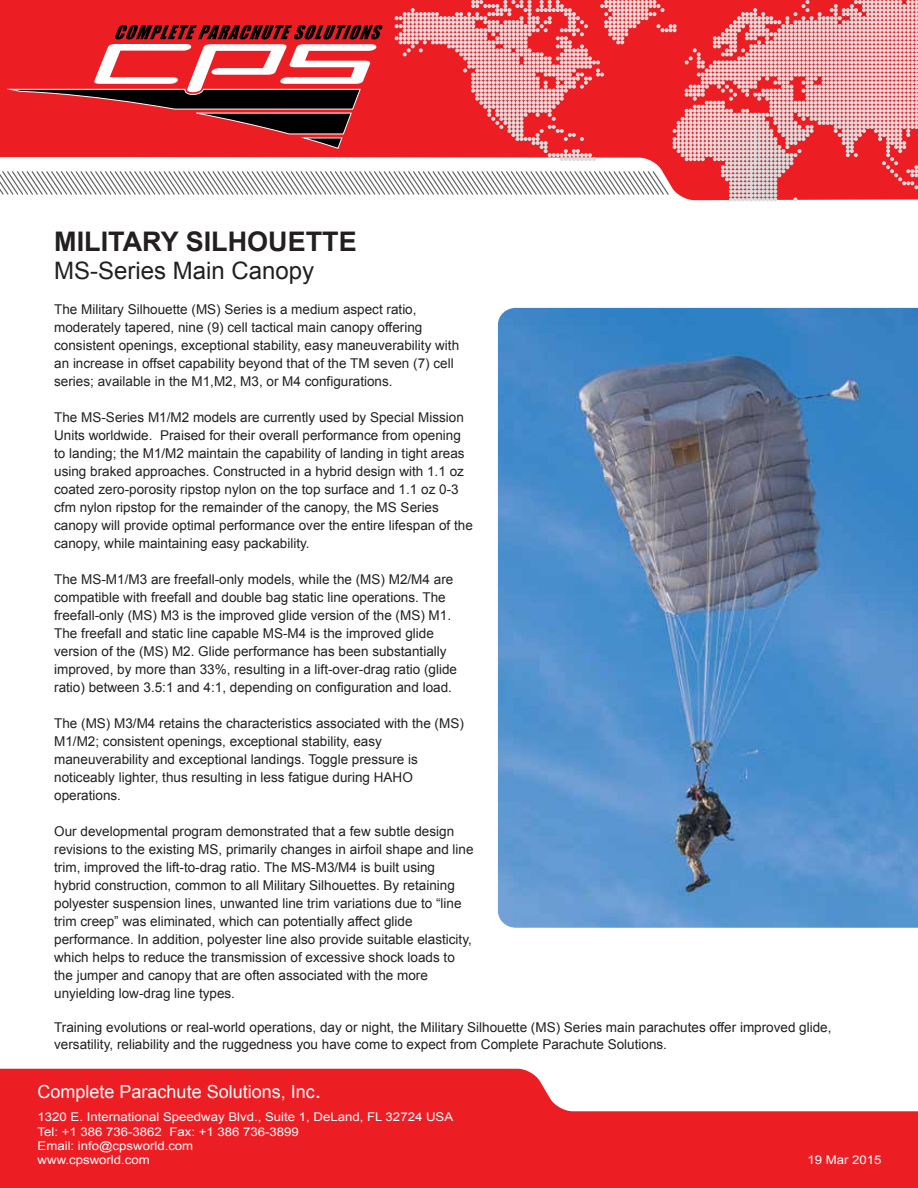
<style>
.page{position:relative;width:918px;height:1188px;background:#ed1d24}
.page>*{position:absolute;margin:0;border:0;box-sizing:border-box;transform-origin:0 0}
.t1{font:700 27px "Arial";color:#231f20}
.t2{font:24px "Arial";color:#231f20}
.t3{font:18px "Arial";color:#fff}
.t4{font:13.5px/18px "Arial";color:#231f20}
.t5{font:12px/14.4px "Arial";color:#fff;scale:1.1 1}
.s1{font-size:23.25px}
</style>
<div class="page">
<div style="left:0;top:201px;width:918px;height:910px;background:#fff"></div>
<img style="left:498px;top:308px;width:420px;height:620px">
<svg style="left:0;top:0;width:918px;height:201px"></svg>
<p class="t1" style="left:54px;top:223px;width:304px">MILITARY SILHOUETTE</p>
<p class="t2" style="left:54px;top:254px;width:262px">MS-Series Main Canopy</p>
<p class="t4" style="left:54px;top:300px;width:406px">The Military Silhouette (MS) Series is a medium aspect ratio, moderately tapered, nine (9) cell tactical main canopy offering consistent openings, exceptional stability, easy maneuverability with an increase in offset capability beyond that of the TM seven (7) cell series; available in the M1,M2, M3, or M4 configurations.</p>
<p class="t4" style="left:54px;top:408px;width:420px">The MS-Series M1/M2 models are currently used by Special Mission Units worldwide. Praised for their overall performance from opening to landing; the M1/M2 maintain the capability of landing in tight areas using braked approaches. Constructed in a hybrid design with 1.1 oz coated zero-porosity ripstop nylon on the top surface and 1.1 oz 0-3 cfm nylon ripstop for the remainder of the canopy, the MS Series canopy will provide optimal performance over the entire lifespan of the canopy, while maintaining easy packability.</p>
<p class="t4" style="left:54px;top:570px;width:404px">The MS-M1/M3 are freefall-only models, while the (MS) M2/M4 are compatible with freefall and double bag static line operations. The freefall-only (MS) M3 is the improved glide version of the (MS) M1.<br>The freefall and static line capable MS-M4 is the improved glide version of the (MS) M2. Glide performance has been substantially improved, by more than 33%, resulting in a lift-over-drag ratio (glide ratio) between 3.5:1 and 4:1, depending on configuration and load.</p>
<p class="t4" style="left:54px;top:714px;width:411px">The (MS) M3/M4 retains the characteristics associated with the (MS)<br>M1/M2; consistent openings, exceptional stability, easy maneuverability and exceptional landings. Toggle pressure is noticeably lighter, thus resulting in less fatigue during HAHO operations.</p>
<p class="t4" style="left:54px;top:822px;width:421px">Our developmental program demonstrated that a few subtle design revisions to the existing MS, primarily changes in airfoil shape and line trim, improved the lift-to-drag ratio. The MS-M3/M4 is built using hybrid construction, common to all Military Silhouettes. By retaining polyester suspension lines, unwanted line trim variations due to “line trim creep” was eliminated, which can potentially affect glide performance. In addition, polyester line also provide suitable elasticity, which helps to reduce the transmission of excessive shock loads to the jumper and canopy that are often associated with the more unyielding low-drag line types.</p>
<p class="t4" style="left:54px;top:1020px;width:779px;line-height:16.2px">Training evolutions or real-world operations, day or night, the Military Silhouette (MS) Series main parachutes offer improved glide, versatility, reliability and the ruggedness you have come to expect from Complete Parachute Solutions.</p>
<p class="t3" style="left:38px;top:1080px;width:285px">Complete Parachute Solutions, Inc<span class="s1">.</span></p>
<p class="t5" style="left:38px;top:1110px;width:379px">1320 E. International Speedway Blvd., Suite 1, DeLand, FL 32724 USA Tel: +1 386 736-3862 Fax: +1 386 736-3899<br>Email: info@cpsworld.com<br>www.cpsworld.com</p>
<p class="t5" style="left:807px;top:1153px;width:69px">19 Mar 2015</p>
</div>
